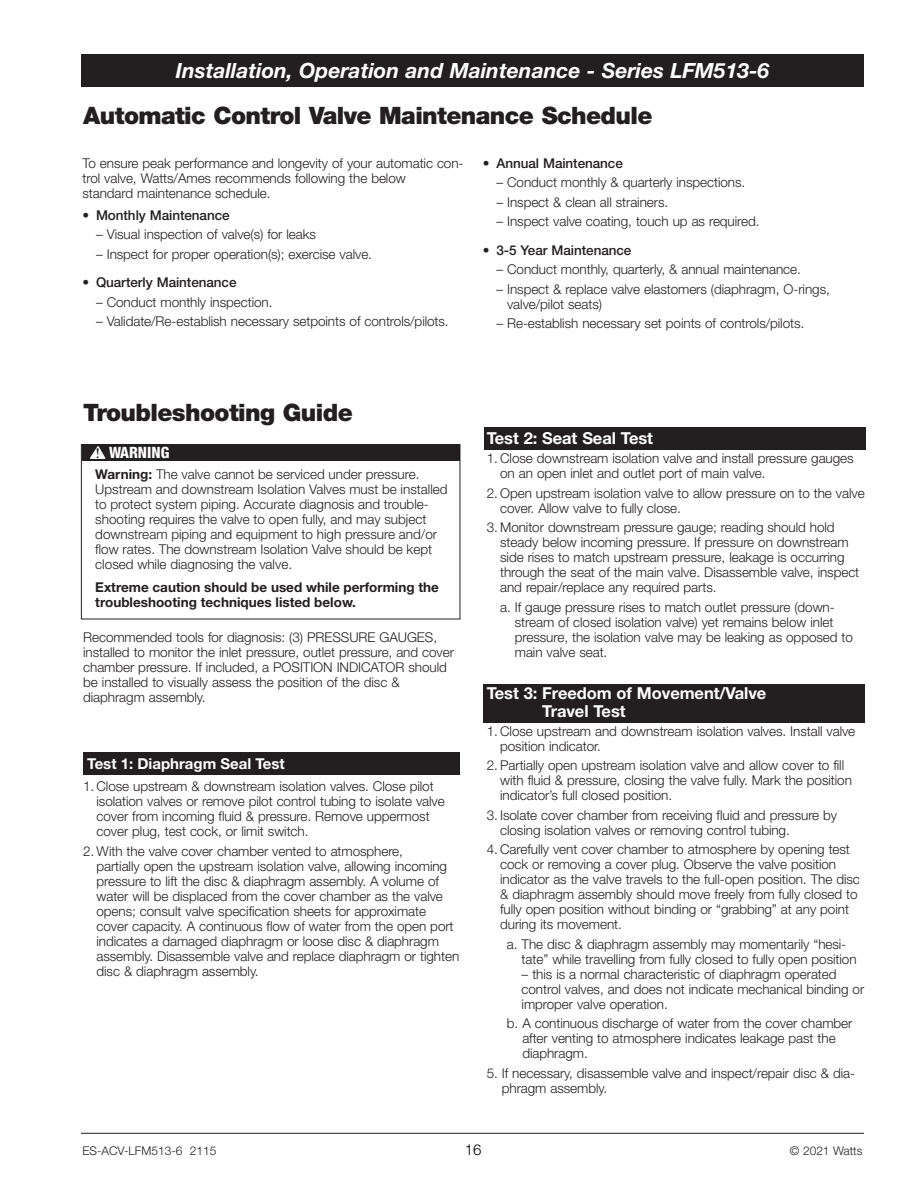
<style>
.page{position:relative;width:918px;height:1188px;background:#fff}
.page>*{position:absolute;margin:0;border:0;box-sizing:border-box;transform-origin:0 0}
.t1{font:900 24px "Helvetica Neue LT Std";letter-spacing:-.025em;color:#231f20}
.t2{font:italic 700 21px "Helvetica Neue LT Std";color:#fff}
.t3{font:700 16.5px/18px "Helvetica Neue LT Std";letter-spacing:-.005em;color:#fff}
.t4{font:800 condensed 15.6px "Helvetica Neue LT Std";color:#fff}
.t5{font:700 15px "Helvetica Neue LT Std";color:#fff}
.t6{font:300 15px "Helvetica Neue LT Std";color:#000}
.t7{font:300 13.5px/15px "Helvetica Neue LT Std";letter-spacing:-.005em;color:#231f20}
.t8{font:700 13.5px/15px "Helvetica Neue LT Std";color:#231f20}
.t9{font:500 13.5px "Helvetica Neue LT Std";letter-spacing:-.005em;color:#231f20}
.t10{font:300 12px "Helvetica Neue LT Std";color:#231f20}
.s1{font-weight:300}
.s2{font-family:"Minion Pro Semibold Subh";font-weight:400;font-stretch:normal;font-size:14.55px;color:#231f20}
.s3{font-weight:700}
</style>
<div class="page">
<div style="left:82px;top:444px;width:378px;height:17px;background:#231f20"></div>
<svg style="left:90px;top:446px;width:16px;height:13px"></svg>
<div style="left:81px;top:444px;width:379px;height:175px;border:1px solid #231f20"></div>
<div style="left:83px;top:752px;width:377px;height:23px;background:#231f20"></div>
<div style="left:484px;top:427px;width:381px;height:23px;background:#231f20"></div>
<div style="left:484px;top:684px;width:381px;height:39px;background:#231f20"></div>
<hr style="left:81px;top:1133px;width:783px;height:1px;background:#231f20">
<div style="left:81px;top:54px;width:783px;height:32px;background:#231f20"></div>
<h2 class="t2" style="left:176px;top:57px;width:595px">Installation, Operation and Maintenance - Series LFM513-6</h2>
<h1 class="t1" style="left:83px;top:102px;width:571px">Automatic Control Valve Maintenance Schedule</h1>
<p class="t7" style="left:83px;top:155px;width:383px">To ensure peak performance and longevity of your automatic con&shy;trol valve, Watts/Ames recommends following the below<br>standard maintenance schedule.</p>
<p class="t9" style="left:83px;top:207px;width:149px"><span class="s1">•</span> Monthly Maintenance</p>
<p class="t7" style="left:96px;top:227px;width:221px">– Visual inspection of valve(s) for leaks</p>
<p class="t7" style="left:96px;top:246px;width:278px">– Inspect for proper operation(s); exercise valve.</p>
<p class="t9" style="left:83px;top:274px;width:156px"><span class="s1">•</span> Quarterly Maintenance</p>
<p class="t7" style="left:96px;top:294px;width:178px">– Conduct monthly inspection.</p>
<p class="t7" style="left:96px;top:313px;width:354px">– Validate/Re-establish necessary setpoints of controls/pilots.</p>
<p class="t9" style="left:483px;top:155px;width:142px"><span class="s1">•</span> Annual Maintenance</p>
<p class="t7" style="left:496px;top:175px;width:250px">– Conduct monthly &amp; quarterly inspections.</p>
<p class="t7" style="left:496px;top:194px;width:173px">– Inspect &amp; clean all strainers.</p>
<p class="t7" style="left:496px;top:214px;width:265px">– Inspect valve coating, touch up as required.</p>
<p class="t9" style="left:483px;top:242px;width:150px"><span class="s1">•</span> 3-5 Year Maintenance</p>
<p class="t7" style="left:496px;top:262px;width:306px">– Conduct monthly, quarterly, &amp; annual maintenance.</p>
<p class="t7" style="left:507px;top:281px;width:324px;text-indent:-11px">– Inspect &amp; replace valve elastomers (diaphragm, O-rings, valve/pilot seats)</p>
<p class="t7" style="left:496px;top:315px;width:309px">– Re-establish necessary set points of controls/pilots.</p>
<h1 class="t1" style="left:83px;top:398px;width:271px">Troubleshooting Guide</h1>
<p class="t4" style="left:96px;top:443px;width:75px"><span class="s2">!</span> WARNING</p>
<p class="t7" style="left:95px;top:467px;width:354px"><span class="s3">Warning:</span> The valve cannot be serviced under pressure.<br>Upstream and downstream Isolation Valves must be installed to protect system piping. Accurate diagnosis and trouble&shy;shooting requires the valve to open fully, and may subject downstream piping and equipment to high pressure and/or flow rates. The downstream Isolation Valve should be kept closed while diagnosing the valve.</p>
<p class="t8" style="left:95px;top:579px;width:345px">Extreme caution should be used while performing the troubleshooting techniques listed below.</p>
<p class="t7" style="left:83px;top:629px;width:372px">Recommended tools for diagnosis: (3) PRESSURE GAUGES, installed to monitor the inlet pressure, outlet pressure, and cover chamber pressure. If included, a POSITION INDICATOR should be installed to visually assess the position of the disc &amp; diaphragm assembly.</p>
<p class="t5" style="left:87px;top:755px;width:199px">Test 1: Diaphragm Seal Test</p>
<p class="t7" style="left:97px;top:779px;width:350px;text-indent:-14px">1. Close upstream &amp; downstream isolation valves. Close pilot isolation valves or remove pilot control tubing to isolate valve cover from incoming fluid &amp; pressure. Remove uppermost cover plug, test cock, or limit switch.</p>
<p class="t7" style="left:97px;top:843px;width:364px;text-indent:-14px">2. With the valve cover chamber vented to atmosphere,<br>partially open the upstream isolation valve, allowing incoming pressure to lift the disc &amp; diaphragm assembly. A volume of water will be displaced from the cover chamber as the valve opens; consult valve specification sheets for approximate cover capacity. A continuous flow of water from the open port indicates a damaged diaphragm or loose disc &amp; diaphragm assembly. Disassemble valve and replace diaphragm or tighten disc &amp; diaphragm assembly.</p>
<p class="t3" style="left:487px;top:429px;width:168px">Test 2: Seat Seal Test</p>
<p class="t7" style="left:500px;top:451px;width:355px;text-indent:-14px">1. Close downstream isolation valve and install pressure gauges on an open inlet and outlet port of main valve.</p>
<p class="t7" style="left:500px;top:485px;width:366px;text-indent:-14px">2. Open upstream isolation valve to allow pressure on to the valve cover. Allow valve to fully close.</p>
<p class="t7" style="left:500px;top:520px;width:361px;text-indent:-14px">3. Monitor downstream pressure gauge; reading should hold steady below incoming pressure. If pressure on downstream side rises to match upstream pressure, leakage is occurring through the seat of the main valve. Disassemble valve, inspect and repair/replace any required parts.</p>
<p class="t7" style="left:515px;top:599px;width:340px;text-indent:-15px">a. If gauge pressure rises to match outlet pressure (down&shy;stream of closed isolation valve) yet remains below inlet pressure, the isolation valve may be leaking as opposed to main valve seat.</p>
<p class="t3" style="left:542px;top:683px;width:226px;text-indent:-56px">Test 3: Freedom of Movement/Valve<br>Travel Test</p>
<p class="t7" style="left:500px;top:723px;width:357px;text-indent:-14px">1. Close upstream and downstream isolation valves. Install valve position indicator.</p>
<p class="t7" style="left:500px;top:758px;width:353px;text-indent:-14px">2. Partially open upstream isolation valve and allow cover to fill with fluid &amp; pressure, closing the valve fully. Mark the position indicator’s full closed position.</p>
<p class="t7" style="left:500px;top:807px;width:339px;text-indent:-14px">3. Isolate cover chamber from receiving fluid and pressure by closing isolation valves or removing control tubing.</p>
<p class="t7" style="left:500px;top:842px;width:361px;text-indent:-14px">4. Carefully vent cover chamber to atmosphere by opening test cock or removing a cover plug. Observe the valve position indicator as the valve travels to the full-open position. The disc &amp; diaphragm assembly should move freely from fully closed to fully open position without binding or “grabbing” at any point during its movement.</p>
<p class="t7" style="left:522px;top:936px;width:337px;text-indent:-15px">a. The disc &amp; diaphragm assembly may momentarily “hesi&shy;tate” while travelling from fully closed to fully open position</p>
<p class="t7" style="left:522px;top:966px;width:344px">– this is a normal characteristic of diaphragm operated control valves, and does not indicate mechanical binding or improper valve operation.</p>
<p class="t7" style="left:522px;top:1016px;width:332px;text-indent:-15px">b. A continuous discharge of water from the cover chamber after venting to atmosphere indicates leakage past the diaphragm.</p>
<p class="t7" style="left:502px;top:1065px;width:355px;text-indent:-15px">5. If necessary, disassemble valve and inspect/repair disc &amp; dia&shy;phragm assembly.</p>
<p class="t6" style="left:465px;top:1140px;width:18px">16</p>
<p class="t10" style="left:82px;top:1143px;width:136px">ES-ACV-LFM513-6 2115</p>
<p class="t10" style="left:790px;top:1143px;width:74px">© 2021 Watts</p>
</div>
